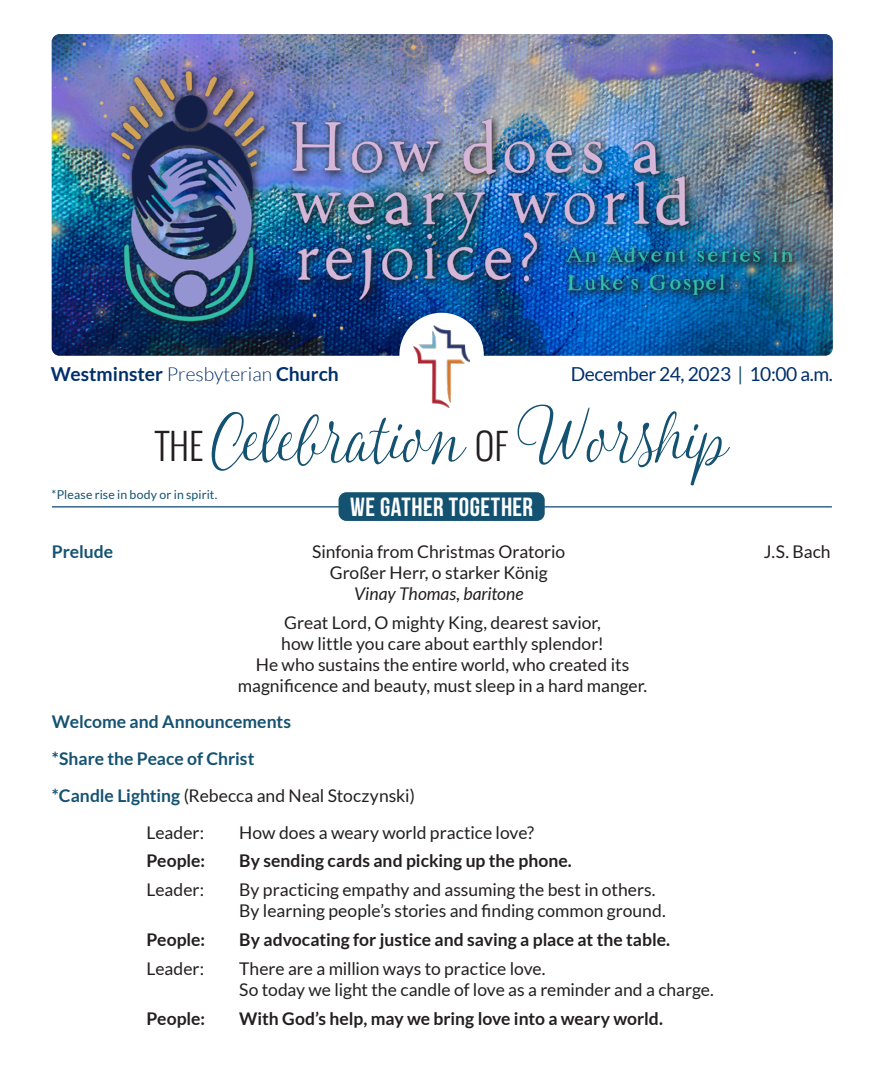
<style>
.page{position:relative;width:882px;height:1071px;background:#fff}
.page>*{position:absolute;margin:0;border:0;box-sizing:border-box;transform-origin:0 0}
.t1{font:100.1px "Fabulous";color:#145272}
.t2{font:300 36.4px "Oswald";color:#231f20}
.t3{font:26.25px "Bebas Neue";letter-spacing:.02em;color:#fff}
.t4{font:700 19.25px "Lato";color:#002f6c}
.t5{font:19.25px "Lato";letter-spacing:-.02em;color:#002f6c}
.t6{font:17.5px/21px "Lato";color:#231f20}
.t7{font:700 17.5px "Lato";color:#231f20}
.t8{font:700 17.5px "Lato";color:#145272}
.t9{font:italic 17.5px "Lato";color:#231f20}
.t10{font:12.25px "Lato";letter-spacing:.01em;color:#145272}
.s1{font-weight:300}
.s2{color:#145272}
.s3{font-weight:700;color:#145272}
</style>
<div class="page">
<div style="left:339px;top:492px;width:206px;height:29px;background:#145272;border-radius:8px"></div>
<hr style="left:52px;top:506px;width:292px;height:2px;background:#145272">
<hr style="left:541px;top:506px;width:291px;height:2px;background:#145272">
<img style="left:52px;top:34px;width:781px;height:322px">
<div style="left:399px;top:313px;width:85px;height:84px;background:#fff;border-radius:50%"></div>
<img style="left:413px;top:331px;width:57px;height:76px">
<div style="left:106px;top:65px;width:696px;height:266px;background:#231f20;opacity:.75"></div>
<img style="left:110px;top:70px;width:682px;height:253px">
<p class="t4" style="left:51px;top:363px;width:290px">Westminster <span class="s1">Presbyterian</span> Church</p>
<p class="t5" style="left:571px;top:363px;width:264px">December 24, 2023 <span class="s2">|</span> 10:00 a.m.</p>
<p class="t2" style="left:156px;top:419px;width:49px">THE</p>
<p class="t1" style="left:210px;top:388px;width:254px">Celebration</p>
<p class="t2" style="left:475px;top:419px;width:34px">OF</p>
<p class="t1" style="left:517px;top:388px;width:211px">Worship</p>
<p class="t10" style="left:52px;top:487px;width:167px">*Please rise in body or in spirit.</p>
<p class="t3" style="left:350px;top:492px;width:185px">WE GATHER TOGETHER</p>
<p class="t8" style="left:52px;top:541px;width:63px">Prelude</p>
<p class="t6" style="left:312px;top:541px;width:255px">Sinfonia from Christmas Oratorio</p>
<p class="t6" style="left:764px;top:541px;width:68px">J.S. Bach</p>
<p class="t6" style="left:330px;top:562px;width:219px">Großer Herr, o starker König</p>
<p class="t9" style="left:354px;top:584px;width:171px">Vinay Thomas, baritone</p>
<p class="t6" style="left:238px;top:612px;width:411px;text-align:center">Great Lord, O mighty King, dearest savior,<br>how little you care about earthly splendor!<br>He who sustains the entire world, who created its magnificence and beauty, must sleep in a hard manger.</p>
<p class="t8" style="left:52px;top:712px;width:241px">Welcome and Announcements</p>
<p class="t8" style="left:52px;top:749px;width:204px">*Share the Peace of Christ</p>
<p class="t6" style="left:52px;top:785px;width:364px"><span class="s3">*Candle Lighting</span> (Rebecca and Neal Stoczynski)</p>
<p class="t6" style="left:146px;top:822px;width:59px">Leader:</p>
<p class="t6" style="left:239px;top:822px;width:296px">How does a weary world practice love?</p>
<p class="t7" style="left:146px;top:851px;width:60px">People:</p>
<p class="t7" style="left:239px;top:851px;width:334px">By sending cards and picking up the phone.</p>
<p class="t6" style="left:146px;top:879px;width:59px">Leader:</p>
<p class="t6" style="left:239px;top:879px;width:428px">By practicing empathy and assuming the best in others.<br>By learning people’s stories and finding common ground.</p>
<p class="t7" style="left:146px;top:930px;width:60px">People:</p>
<p class="t7" style="left:239px;top:930px;width:433px">By advocating for justice and saving a place at the table.</p>
<p class="t6" style="left:146px;top:958px;width:59px">Leader:</p>
<p class="t6" style="left:239px;top:958px;width:476px">There are a million ways to practice love.<br>So today we light the candle of love as a reminder and a charge.</p>
<p class="t7" style="left:146px;top:1009px;width:60px">People:</p>
<p class="t7" style="left:239px;top:1009px;width:425px">With God’s help, may we bring love into a weary world.</p>
</div>
